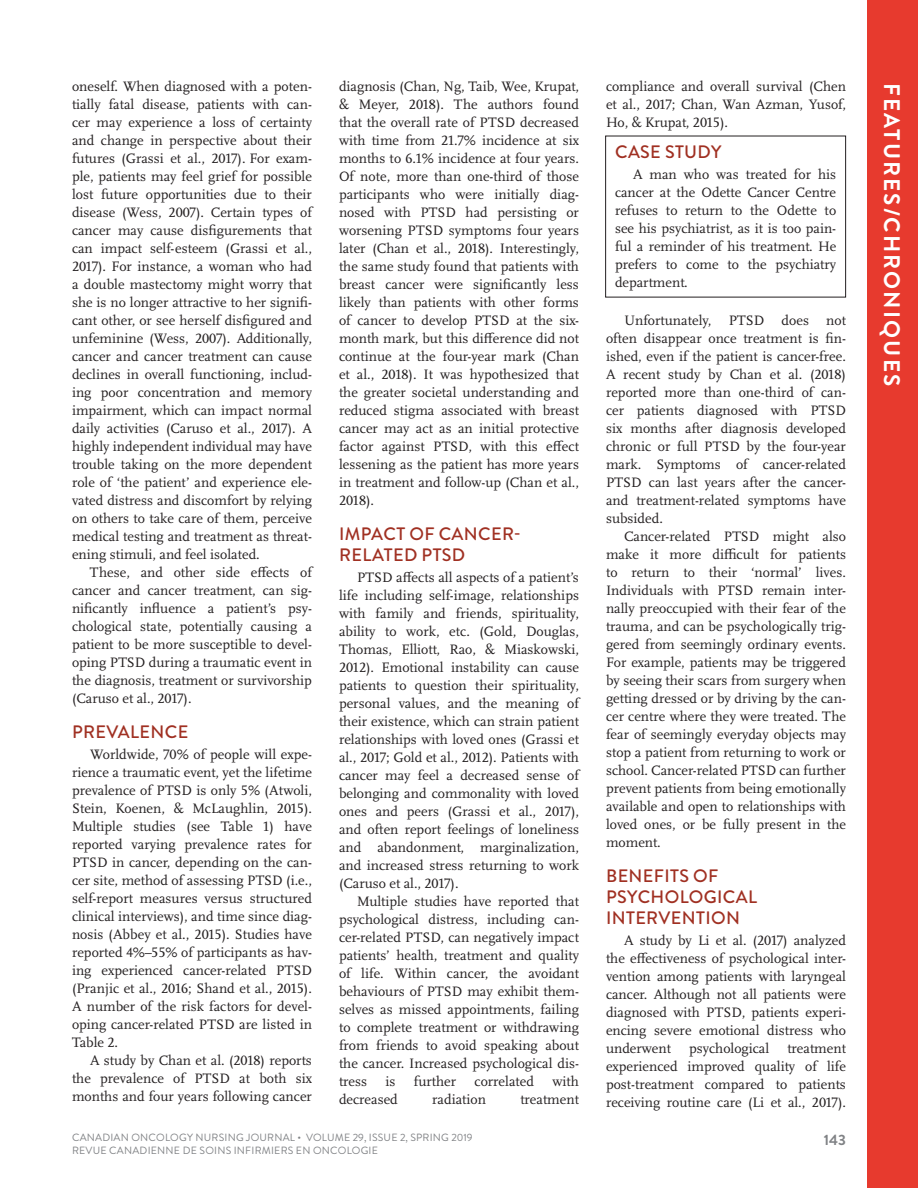
<style>
.page{position:relative;width:918px;height:1188px;background:#fff}
.page>*{position:absolute;margin:0;border:0;box-sizing:border-box;transform-origin:0 0}
.t1{font:700 22.5px "Brandon Grotesque";letter-spacing:.095em;color:#fff}
.t2{font:500 18px/21px "Brandon Grotesque";letter-spacing:.02em;color:#a03022}
.t3{font:700 15px "Brandon Grotesque";color:#808285}
.t4{font:14.25px/18px "Scala Pro";color:#231f20;text-align:justify}
.t5{font:10.5px "Brandon Grotesque";letter-spacing:.02em;color:#808285}
</style>
<div class="page">
<div style="left:867px;top:0;width:51px;height:1188px;background:#e73a2e"></div>
<div style="left:605px;top:136px;width:241px;height:161px;border:1px solid #231f20"></div>
<p class="t4" style="left:72px;top:78px;width:242px">oneself. When diagnosed with a poten&shy;tially fatal disease, patients with can&shy;cer may experience a loss of certainty and change in perspective about their futures (Grassi et al., 2017). For exam&shy;ple, patients may feel grief for possible lost future opportunities due to their disease (Wess, 2007). Certain types of cancer may cause disfigurements that can impact self-esteem (Grassi et al., 2017). For instance, a woman who had a double mastectomy might worry that she is no longer attractive to her signifi&shy;cant other, or see herself disfigured and unfeminine (Wess, 2007). Additionally, cancer and cancer treatment can cause declines in overall functioning, includ&shy;ing poor concentration and memory impairment, which can impact normal daily activities (Caruso et al., 2017). A highly independent individual may have trouble taking on the more dependent role of ‘the patient’ and experience ele&shy;vated distress and discomfort by relying on others to take care of them, perceive medical testing and treatment as threat&shy;ening stimuli, and feel isolated.</p>
<p class="t4" style="left:72px;top:564px;width:242px;text-indent:18px">These, and other side effects of cancer and cancer treatment, can sig&shy;nificantly influence a patient’s psy&shy;chological state, potentially causing a patient to be more susceptible to devel&shy;oping PTSD during a traumatic event in the diagnosis, treatment or survivorship (Caruso et al., 2017).</p>
<p class="t2" style="left:72px;top:722px;width:105px">PREVALE NCE</p>
<p class="t4" style="left:72px;top:745px;width:242px;text-indent:18px">Worldwide, 70% of people will expe&shy;rience a traumatic event, yet the lifetime prevalence of PTSD is only 5% (Atwoli, Stein, Koenen, &amp; McLaughlin, 2015).<br>Multiple studies (see Table 1) have reported varying prevalence rates for PTSD in cancer, depending on the can&shy;cer site, method of assessing PTSD (i.e., self-report measures versus structured clinical interviews), and time since diag&shy;nosis (Abbey et al., 2015). Studies have reported 4%–55% of participants as hav&shy;ing experienced cancer-related PTSD (Pranjic et al., 2016; Shand et al., 2015).<br>A number of the risk factors for devel&shy;oping cancer-related PTSD are listed in Table 2.</p>
<p class="t4" style="left:72px;top:1051px;width:242px;text-indent:18px">A study by Chan et al. (2018) reports the prevalence of PTSD at both six months and four years following cancer</p>
<p class="t4" style="left:339px;top:78px;width:242px">diagnosis (Chan, Ng, Taib, Wee, Krupat, &amp; Meyer, 2018). The authors found that the overall rate of PTSD decreased with time from 21.7% incidence at six months to 6.1% incidence at four years.<br>Of note, more than one-third of those participants who were initially diag&shy;nosed with PTSD had persisting or worsening PTSD symptoms four years later (Chan et al., 2018). Interestingly, the same study found that patients with breast cancer were significantly less likely than patients with other forms of cancer to develop PTSD at the six&shy;month mark, but this difference did not continue at the four-year mark (Chan et al., 2018). It was hypothesized that the greater societal understanding and reduced stigma associated with breast cancer may act as an initial protective factor against PTSD, with this effect lessening as the patient has more years in treatment and follow-up (Chan et al., 2018).</p>
<p class="t2" style="left:339px;top:524px;width:152px">IMPACT OF CANCER</p>
<p class="t2" style="left:514px;top:524px;width:9px">-</p>
<p class="t2" style="left:339px;top:545px;width:12px">REL</p>
<p class="t2" style="left:372px;top:545px;width:24px">ATED</p>
<p class="t2" style="left:422px;top:545px;width:23px">PTSD</p>
<p class="t4" style="left:339px;top:568px;width:242px;text-indent:18px">PTSD affects all aspects of a patient’s life including self-image, relationships with family and friends, spirituality, ability to work, etc. (Gold, Douglas, Thomas, Elliott, Rao, &amp; Miaskowski, 2012). Emotional instability can cause patients to question their spirituality, personal values, and the meaning of their existence, which can strain patient relationships with loved ones (Grassi et al., 2017; Gold et al., 2012). Patients with cancer may feel a decreased sense of belonging and commonality with loved ones and peers (Grassi et al., 2017), and often report feelings of loneliness and abandonment, marginalization, and increased stress returning to work (Caruso et al., 2017).</p>
<p class="t4" style="left:339px;top:892px;width:242px;text-indent:18px">Multiple studies have reported that psychological distress, including can&shy;cer-related PTSD, can negatively impact patients’ health, treatment and quality of life. Within cancer, the avoidant behaviours of PTSD may exhibit them&shy;selves as missed appointments, failing to complete treatment or withdrawing from friends to avoid speaking about the cancer. Increased psychological dis&shy;tress</p>
<p class="t4" style="left:386px;top:1072px;width:12px">is</p>
<p class="t4" style="left:414px;top:1072px;width:44px">further</p>
<p class="t4" style="left:475px;top:1072px;width:61px">correlated</p>
<p class="t4" style="left:552px;top:1072px;width:28px">with</p>
<p class="t4" style="left:339px;top:1090px;width:60px">decreased</p>
<p class="t4" style="left:432px;top:1090px;width:55px">radiation</p>
<p class="t4" style="left:520px;top:1090px;width:60px">treatment</p>
<p class="t4" style="left:606px;top:78px;width:241px">compliance and overall survival (Chen et al., 2017; Chan, Wan Azman, Yusof, Ho, &amp; Krupat, 2015).</p>
<p class="t2" style="left:615px;top:142px;width:108px">CASE STUDY</p>
<p class="t4" style="left:615px;top:166px;width:223px;text-indent:18px">A man who was treated for his cancer at the Odette Cancer Centre refuses to return to the Odette to see his psychiatrist, as it is too pain&shy;ful a reminder of his treatment. He prefers to come to the psychiatry department.</p>
<p class="t4" style="left:606px;top:312px;width:242px;text-indent:18px">Unfortunately, PTSD does not often disappear once treatment is fin&shy;ished, even if the patient is cancer-free.<br>A recent study by Chan et al. (2018) reported more than one-third of can&shy;cer patients diagnosed with PTSD six months after diagnosis developed chronic or full PTSD by the four-year mark. Symptoms of cancer-related PTSD can last years after the cancer&shy;and treatment-related symptoms have subsided.</p>
<p class="t4" style="left:606px;top:528px;width:242px;text-indent:18px">Cancer-related PTSD might also make it more difficult for patients to return to their ‘normal’ lives.<br>Individuals with PTSD remain inter&shy;nally preoccupied with their fear of the trauma, and can be psychologically trig&shy;gered from seemingly ordinary events.<br>For example, patients may be triggered by seeing their scars from surgery when getting dressed or by driving by the can&shy;cer centre where they were treated. The fear of seemingly everyday objects may stop a patient from returning to work or school. Cancer-related PTSD can further prevent patients from being emotionally available and open to relationships with loved ones, or be fully present in the moment.</p>
<p class="t2" style="left:606px;top:866px;width:114px">BENEFITS OF<br>PSYCH</p>
<p class="t2" style="left:606px;top:887px;width:151px;text-indent:59px">OLOGICAL<br>INTERVENTION</p>
<p class="t4" style="left:606px;top:931px;width:242px;text-indent:18px">A study by Li et al. (2017) analyzed the effectiveness of psychological inter&shy;vention among patients with laryngeal cancer. Although not all patients were diagnosed with PTSD, patients experi&shy;encing severe emotional distress who underwent</p>
<p class="t4" style="left:689px;top:1039px;width:82px">psychological</p>
<p class="t4" style="left:606px;top:1039px;width:242px;text-indent:181px">treatment experienced improved quality of life post-treatment compared to patients receiving routine care (Li et al., 2017).</p>
<p class="t5" style="left:72px;top:1131px;width:402px">CANADIAN ONCOLOGY N URSING JOURNAL • VOLUME 29, ISSUE 2, SPRING 2019</p>
<p class="t3" style="left:824px;top:1129px;width:24px">143</p>
<p class="t5" style="left:72px;top:1143px;width:307px">REVUE CANADIENNE DE SOINS INFIRMIERS EN ONCOLOGIE</p>
<h1 class="t1" style="left:908px;top:83px;width:302px;rotate:90deg">FEATURES/Chroniques</h1>
</div>
